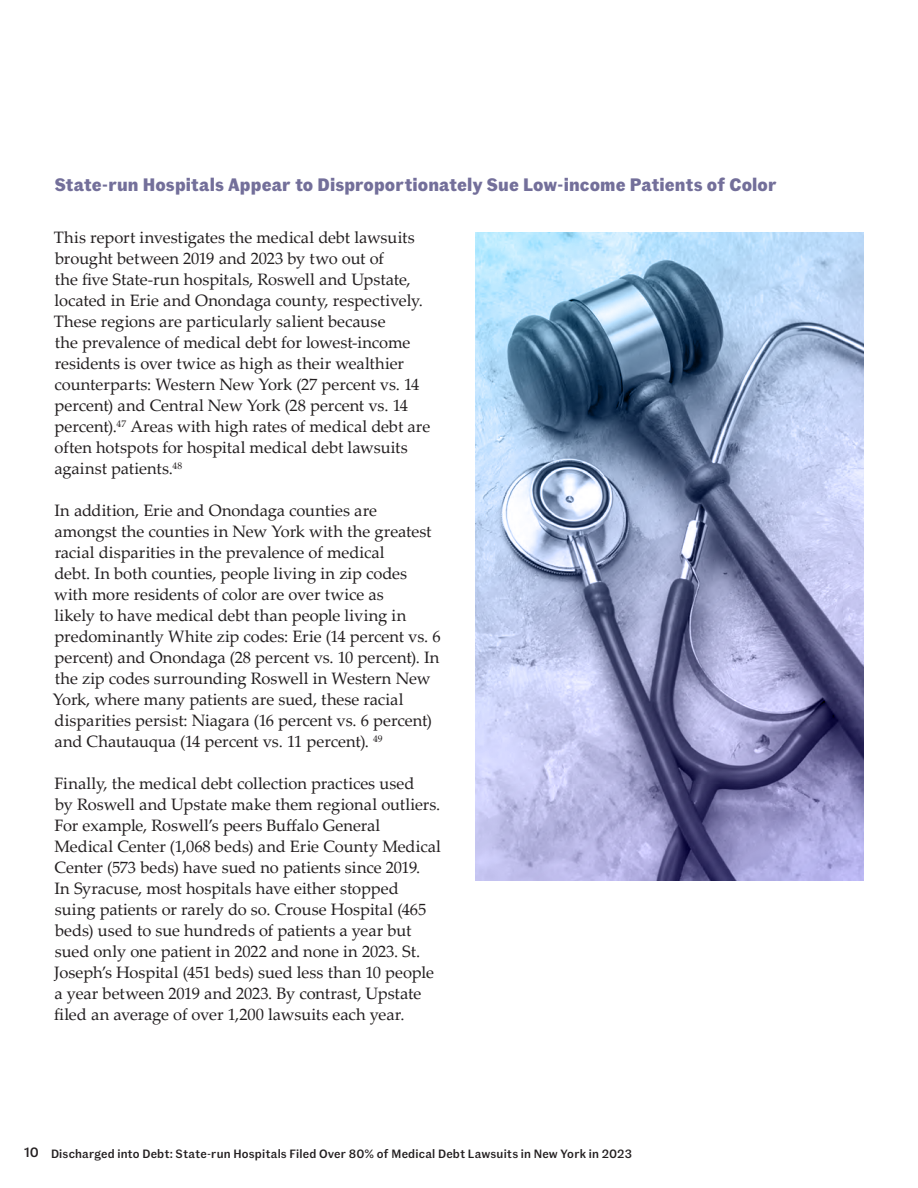
<style>
.page{position:relative;width:918px;height:1188px;background:#fff}
.page>*{position:absolute;margin:0;border:0;box-sizing:border-box;transform-origin:0 0}
.Sub_Head{font:700 18px "Fann Grotesque";letter-spacing:.005em;color:#736f9a}
.Body_Copy{font:16.5px/21px "Palatino Linotype";letter-spacing:-.005em;color:#231f20}
.t1{font:500 12px "Fann Grotesque";letter-spacing:.015em;color:#231f20}
.s1{font-size:13.5px}
</style>
<div class="page">
<img style="left:476px;top:232px;width:388px;height:648px">
<p class="Sub_Head" style="left:55px;top:173px;width:724px">State-run Hospitals Appear to Disproportionately Sue Low-income Patients of Color</p>
<p class="Body_Copy" style="left:54px;top:226px;width:378px">This report investigates the medical debt lawsuits brought between 2019 and 2023 by two out of<br>the five State-run hospitals, Roswell and Upstate, located in Erie and Onondaga county, respectively.<br>These regions are particularly salient because<br>the prevalence of medical debt for lowest-income residents is over twice as high as their wealthier counterparts: Western New York (27 percent vs. 14 percent) and Central New York (28 percent vs. 14 percent).<sup>47</sup> Areas with high rates of medical debt are often hotspots for hospital medical debt lawsuits against patients.<sup>48</sup></p>
<p class="Body_Copy" style="left:53px;top:499px;width:389px">In addition, Erie and Onondaga counties are amongst the counties in New York with the greatest racial disparities in the prevalence of medical<br>debt. In both counties, people living in zip codes with more residents of color are over twice as<br>likely to have medical debt than people living in predominantly White zip codes: Erie (14 percent vs. 6 percent) and Onondaga (28 percent vs. 10 percent). In the zip codes surrounding Roswell in Western New York, where many patients are sued, these racial disparities persist: Niagara (16 percent vs. 6 percent) and Chautauqua (14 percent vs. 11 percent). <sup>49</sup></p>
<p class="Body_Copy" style="left:54px;top:772px;width:388px">Finally, the medical debt collection practices used<br>by Roswell and Upstate make them regional outliers.<br>For example, Roswell’s peers Buffalo General Medical Center (1,068 beds) and Erie County Medical Center (573 beds) have sued no patients since 2019.<br>In Syracuse, most hospitals have either stopped suing patients or rarely do so. Crouse Hospital (465 beds) used to sue hundreds of patients a year but sued only one patient in 2022 and none in 2023. St.<br>Joseph’s Hospital (451 beds) sued less than 10 people a year between 2019 and 2023. By contrast, Upstate filed an average of over 1,200 lawsuits each year.</p>
<p class="t1" style="left:24px;top:1146px;width:610px"><span class="s1">10</span> Discharged into Debt: State-run Hospitals Filed Over 80% of Medical Debt Lawsuits in New York in 2023</p>
</div>
